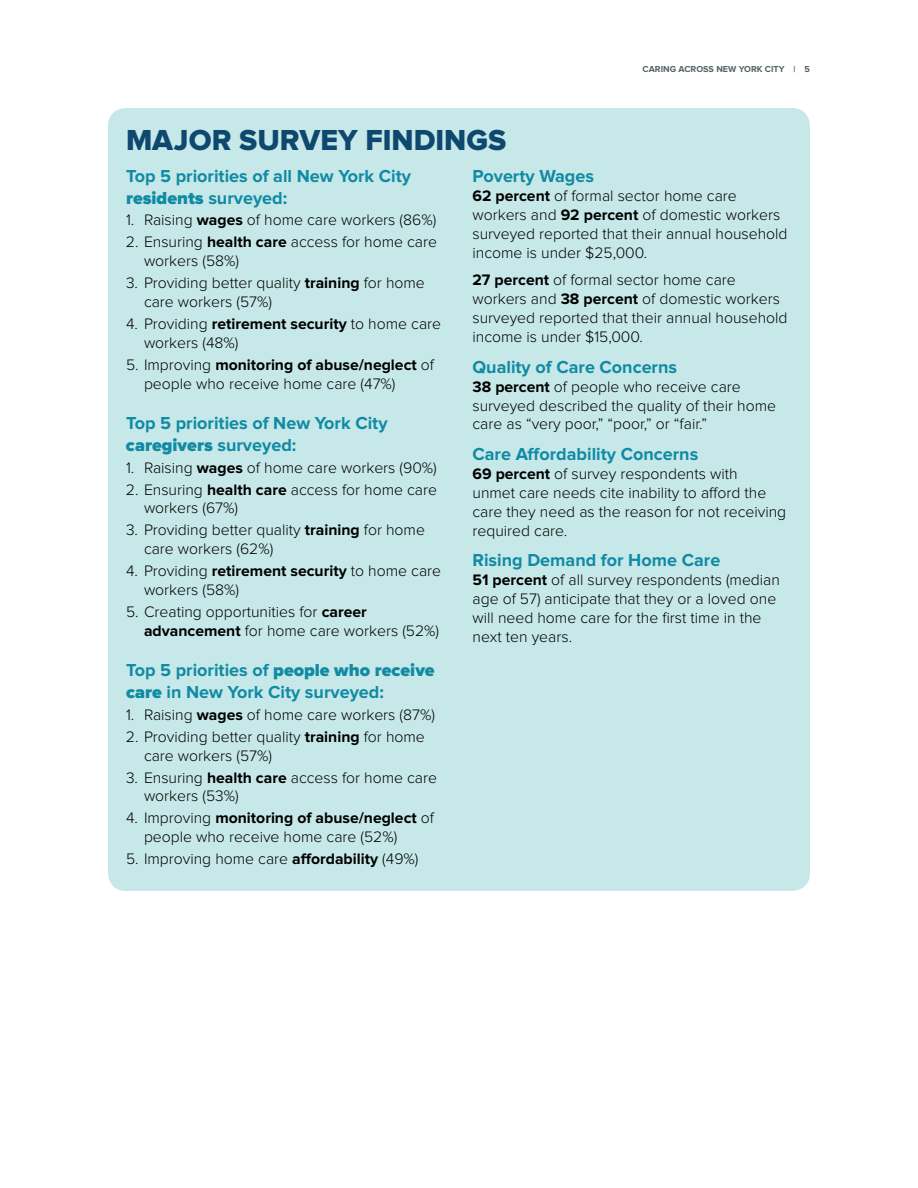
<style>
.page{position:relative;width:918px;height:1188px;background:#fff}
.page>*{position:absolute;margin:0;border:0;box-sizing:border-box;transform-origin:0 0}
.t1{font:30px "Proxima Nova Extrabld";color:#0e486e}
.t2{font:700 18px/21.6px "Proxima Nova";color:#118aa4}
.t3{font:300 15.75px/18.9px "Proxima Nova";color:#000}
.t4{font:700 9px "Proxima Nova";color:#556367}
.s1{font-weight:900}
.s2{font-weight:700}
</style>
<div class="page">
<div style="left:108px;top:108px;width:702px;height:783px;background:#c7e8e8;border-radius:18px"></div>
<p class="t4" style="left:643px;top:65px;width:169px">Caring Across new york city | 5</p>
<h1 class="t1" style="left:126px;top:126px;width:382px">MAJOR SURVEY FINDINGS</h1>
<p class="t2" style="left:126px;top:166px;width:287px">Top 5 priorities of all New York City <span class="s1">residents</span> surveyed:</p>
<p class="t3" style="left:126px;top:211px;width:312px">1. Raising <span class="s2">wages</span> of home care workers (86%)</p>
<p class="t3" style="left:144px;top:233px;width:295px;text-indent:-18px">2. Ensuring <span class="s2">health care</span> access for home care workers (58%)</p>
<p class="t3" style="left:144px;top:274px;width:282px;text-indent:-18px">3. Providing better quality <span class="s2">training</span> for home care workers (57%)</p>
<p class="t3" style="left:144px;top:315px;width:299px;text-indent:-18px">4. Providing <span class="s2">retirement security</span> to home care workers (48%)</p>
<p class="t3" style="left:144px;top:356px;width:292px;text-indent:-18px">5. Improving <span class="s2">monitoring of abuse/neglect</span> of people who receive home care (47%)</p>
<p class="t2" style="left:126px;top:413px;width:263px">Top 5 priorities of New York City <span class="s1">caregivers</span> surveyed:</p>
<p class="t3" style="left:126px;top:459px;width:312px">1. Raising <span class="s2">wages</span> of home care workers (90%)</p>
<p class="t3" style="left:144px;top:480px;width:295px;text-indent:-18px">2. Ensuring <span class="s2">health care</span> access for home care workers (67%)</p>
<p class="t3" style="left:144px;top:521px;width:282px;text-indent:-18px">3. Providing better quality <span class="s2">training</span> for home care workers (62%)</p>
<p class="t3" style="left:144px;top:562px;width:299px;text-indent:-18px">4. Providing <span class="s2">retirement security</span> to home care workers (58%)</p>
<p class="t3" style="left:144px;top:603px;width:297px;text-indent:-18px">5. Creating opportunities for <span class="s2">career advancement</span> for home care workers (52%)</p>
<p class="t2" style="left:126px;top:660px;width:310px">Top 5 priorities of <span class="s1">people who receive care</span> in New York City surveyed:</p>
<p class="t3" style="left:126px;top:706px;width:310px">1. Raising <span class="s2">wages</span> of home care workers (87%)</p>
<p class="t3" style="left:144px;top:728px;width:282px;text-indent:-18px">2. Providing better quality <span class="s2">training</span> for home care workers (57%)</p>
<p class="t3" style="left:144px;top:768px;width:295px;text-indent:-18px">3. Ensuring <span class="s2">health care</span> access for home care workers (53%)</p>
<p class="t3" style="left:144px;top:809px;width:292px;text-indent:-18px">4. Improving <span class="s2">monitoring of abuse/neglect</span> of people who receive home care (52%)</p>
<p class="t3" style="left:126px;top:850px;width:294px">5. Improving home care <span class="s2">affordability</span> (49%)</p>
<p class="t2" style="left:472px;top:166px;width:123px">Poverty Wages</p>
<p class="t3" style="left:472px;top:187px;width:317px"><span class="s2">62 percent</span> of formal sector home care workers and <span class="s2">92 percent</span> of domestic workers surveyed reported that their annual household income is under $25,000.</p>
<p class="t3" style="left:472px;top:271px;width:317px"><span class="s2">27 percent</span> of formal sector home care workers and <span class="s2">38 percent</span> of domestic workers surveyed reported that their annual household income is under $15,000.</p>
<p class="t2" style="left:472px;top:357px;width:206px">Quality of Care Concerns</p>
<p class="t3" style="left:472px;top:378px;width:305px"><span class="s2">38 percent</span> of people who receive care surveyed described the quality of their home care as “very poor,” “poor,” or “fair.”</p>
<p class="t2" style="left:472px;top:444px;width:227px">Care Affordability Concerns</p>
<p class="t3" style="left:472px;top:465px;width:315px"><span class="s2">69 percent</span> of survey respondents with<br>unmet care needs cite inability to afford the care they need as the reason for not receiving required care.</p>
<p class="t2" style="left:472px;top:550px;width:249px">Rising Demand for Home Care</p>
<p class="t3" style="left:472px;top:571px;width:309px"><span class="s2">51 percent</span> of all survey respondents (median age of 57) anticipate that they or a loved one will need home care for the first time in the next ten years.</p>
</div>
